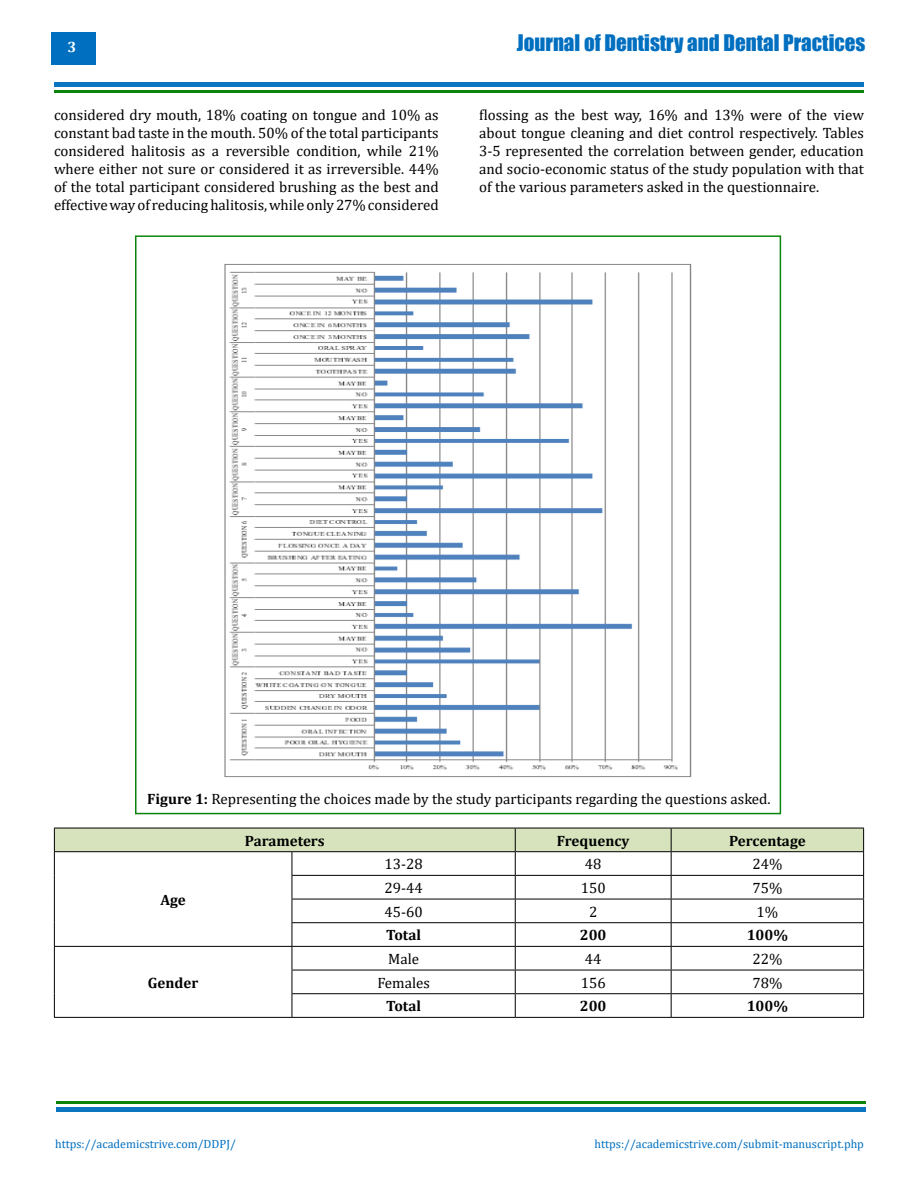
<style>
.page{position:relative;width:918px;height:1188px;background:#fff}
.page>*{position:absolute;margin:0;border:0;box-sizing:border-box;transform-origin:0 0}
.t1{font:21px "Impact";color:#006fc0}
.t2{font:15px/18px "Cambria";color:#000;text-align:justify}
.t3{font:700 15px "Cambria";color:#000}
.t4{font:700 15px "Cambria";color:#fff}
.t5{font:12px "Cambria";color:#006fc0}
.s1{font-weight:700}
</style>
<div class="page">
<div style="left:51px;top:33px;width:45px;height:32px;background:#006fc0"></div>
<div style="left:54px;top:82px;width:810px;height:5px;background:#0b75c2"></div>
<hr style="left:56px;top:1107px;width:810px;height:4px;background:#0b75c2">
<hr style="left:54px;top:90px;width:810px;height:3px;background:#007f01">
<hr style="left:56px;top:1101px;width:810px;height:2px;background:#007f01">
<img style="left:224px;top:264px;width:468px;height:514px">
<svg style="left:54px;top:828px;width:810px;height:189px"></svg>
<hr style="left:54px;top:1017px;width:238px;height:1px;background:#000">
<hr style="left:292px;top:1017px;width:223px;height:1px;background:#000">
<hr style="left:515px;top:1017px;width:156px;height:1px;background:#000">
<hr style="left:671px;top:1017px;width:193px;height:1px;background:#000">
<p class="t4" style="left:68px;top:36px;width:10px">3</p>
<h1 class="t1" style="left:517px;top:27px;width:350px">Journal of Dentistry and Dental Practices</h1>
<p class="t2" style="left:54px;top:105px;width:386px">considered dry mouth, 18% coating on tongue and 10% as constant bad taste in the mouth. 50% of the total participants considered halitosis as a reversible condition, while 21% where either not sure or considered it as irreversible. 44% of the total participant considered brushing as the best and effective way of reducing halitosis, while only 27% considered</p>
<p class="t2" style="left:479px;top:105px;width:386px">flossing as the best way, 16% and 13% were of the view about tongue cleaning and diet control respectively. Tables 3-5 represented the correlation between gender, education and socio-economic status of the study population with that of the various parameters asked in the questionnaire.</p>
<p class="t2" style="left:147px;top:789px;width:625px"><span class="s1">Figure 1:</span> Representing the choices made by the study participants regarding the questions asked.</p>
<p class="t3" style="left:245px;top:830px;width:81px">Parameters</p>
<p class="t3" style="left:557px;top:830px;width:74px">Frequency</p>
<p class="t3" style="left:729px;top:830px;width:78px">Percentage</p>
<p class="t3" style="left:160px;top:889px;width:27px">Age</p>
<p class="t3" style="left:148px;top:972px;width:52px">Gender</p>
<p class="t2" style="left:385px;top:855px;width:40px">13-28</p>
<p class="t2" style="left:585px;top:855px;width:18px">48</p>
<p class="t2" style="left:752px;top:855px;width:31px">24%</p>
<p class="t2" style="left:385px;top:879px;width:40px">29-44</p>
<p class="t2" style="left:581px;top:879px;width:26px">150</p>
<p class="t2" style="left:752px;top:879px;width:31px">75%</p>
<p class="t2" style="left:385px;top:903px;width:40px">45-60</p>
<p class="t2" style="left:589px;top:903px;width:10px">2</p>
<p class="t2" style="left:757px;top:903px;width:23px">1%</p>
<p class="t3" style="left:386px;top:925px;width:36px">Total</p>
<p class="t3" style="left:580px;top:925px;width:28px">200</p>
<p class="t3" style="left:747px;top:925px;width:43px">100%</p>
<p class="t2" style="left:388px;top:950px;width:32px">Male</p>
<p class="t2" style="left:585px;top:950px;width:18px">44</p>
<p class="t2" style="left:752px;top:950px;width:31px">22%</p>
<p class="t2" style="left:377px;top:974px;width:54px">Females</p>
<p class="t2" style="left:581px;top:974px;width:26px">156</p>
<p class="t2" style="left:752px;top:974px;width:31px">78%</p>
<p class="t3" style="left:386px;top:996px;width:36px">Total</p>
<p class="t3" style="left:580px;top:996px;width:28px">200</p>
<p class="t3" style="left:747px;top:996px;width:43px">100%</p>
<p class="t5" style="left:55px;top:1137px;width:182px">https://academicstrive.com/DDPJ/</p>
<p class="t5" style="left:594px;top:1137px;width:271px">https://academicstrive.com/submit-manuscript.php</p>
</div>
